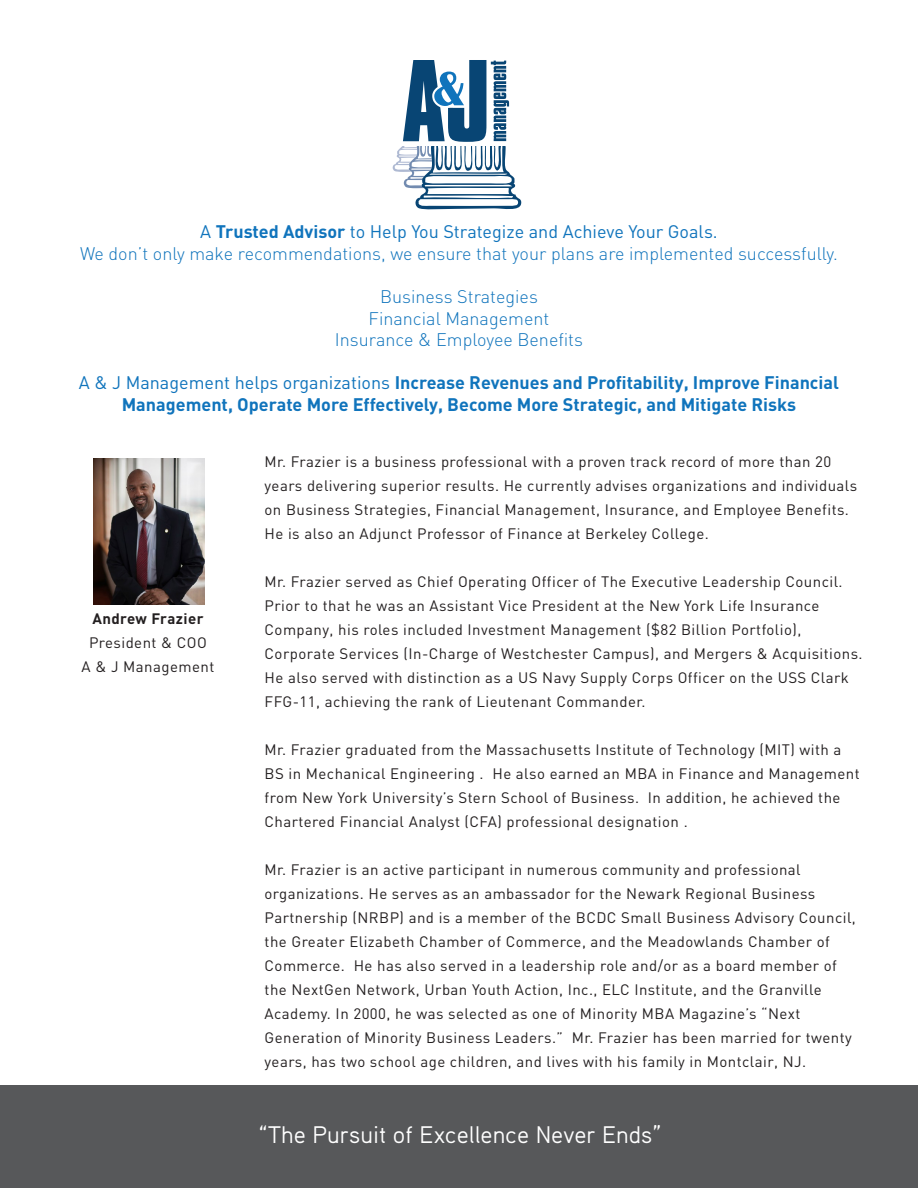
<style>
.page{position:relative;width:918px;height:1188px;background:#fff}
.page>*{position:absolute;margin:0;border:0;box-sizing:border-box;transform-origin:0 0}
.t1{font:24px "Aaux Pro";color:#fff}
.t2{font:700 18px/21.6px "DIN";color:#1074bc;text-align:center}
.t3{font:300 18px "DIN";color:#1074bc}
.t4{font:18px "DIN";color:#1074bc}
.t5{font:15px/24px "DIN";letter-spacing:.03em;color:#231f20}
.t6{font:700 15px "DIN";letter-spacing:.03em;color:#231f20}
.s1{font-weight:700}
.s2{font-weight:400}
</style>
<div class="page">
<div style="left:0;top:1085px;width:918px;height:103px;background:#57585a"></div>
<svg style="left:392px;top:60px;width:130px;height:150px"></svg>
<img style="left:93px;top:459px;width:111px;height:145px">
<p class="t4" style="left:200px;top:221px;width:519px">A <span class="s1">Trusted Advisor</span> to Help You Strategize and Achieve Your Goals.</p>
<p class="t3" style="left:80px;top:242px;width:759px">We don’t only make recommendations, we ensure that your plans are implemented successfully.</p>
<p class="t3" style="left:380px;top:286px;width:159px">Business Strategies</p>
<p class="t3" style="left:369px;top:307px;width:182px">Financial Management</p>
<p class="t3" style="left:335px;top:329px;width:250px">Insurance &amp; Employee Benefits</p>
<p class="t2" style="left:79px;top:371px;width:762px"><span class="s2">A &amp; J Management helps organizations</span> Increase Revenues and Profitability, Improve Financial<br>Management, Operate More Effectively, Become More Strategic, and Mitigate Risks</p>
<p class="t6" style="left:92px;top:609px;width:113px">Andrew Frazier</p>
<p class="t5" style="left:89px;top:630px;width:119px">President &amp; COO</p>
<p class="t5" style="left:82px;top:654px;width:134px">A &amp; J Management</p>
<p class="t5" style="left:265px;top:449px;width:594px">Mr. Frazier is a business professional with a proven track record of more than 20 years delivering superior results. He currently advises organizations and individuals on Business Strategies, Financial Management, Insurance, and Employee Benefits.<br>He is also an Adjunct Professor of Finance at Berkeley College.</p>
<p class="t5" style="left:265px;top:569px;width:600px">Mr. Frazier served as Chief Operating Officer of The Executive Leadership Council.<br>Prior to that he was an Assistant Vice President at the New York Life Insurance Company, his roles included Investment Management ($82 Billion Portfolio), Corporate Services (In-Charge of Westchester Campus), and Mergers &amp; Acquisitions.<br>He also served with distinction as a US Navy Supply Corps Officer on the USS Clark FFG-11, achieving the rank of Lieutenant Commander.</p>
<p class="t5" style="left:265px;top:737px;width:597px">Mr. Frazier graduated from the Massachusetts Institute of Technology (MIT) with a BS in Mechanical Engineering . He also earned an MBA in Finance and Management from New York University’s Stern School of Business. In addition, he achieved the Chartered Financial Analyst (CFA) professional designation .</p>
<p class="t5" style="left:265px;top:857px;width:593px">Mr. Frazier is an active participant in numerous community and professional organizations. He serves as an ambassador for the Newark Regional Business Partnership (NRBP) and is a member of the BCDC Small Business Advisory Council, the Greater Elizabeth Chamber of Commerce, and the Meadowlands Chamber of Commerce. He has also served in a leadership role and/or as a board member of the NextGen Network, Urban Youth Action, Inc., ELC Institute, and the Granville Academy. In 2000, he was selected as one of Minority MBA Magazine’s “Next Generation of Minority Business Leaders.” Mr. Frazier has been married for twenty years, has two school age children, and lives with his family in Montclair, NJ.</p>
<p class="t1" style="left:259px;top:1120px;width:405px">“The Pursuit of Excellence Never Ends”</p>
</div>
